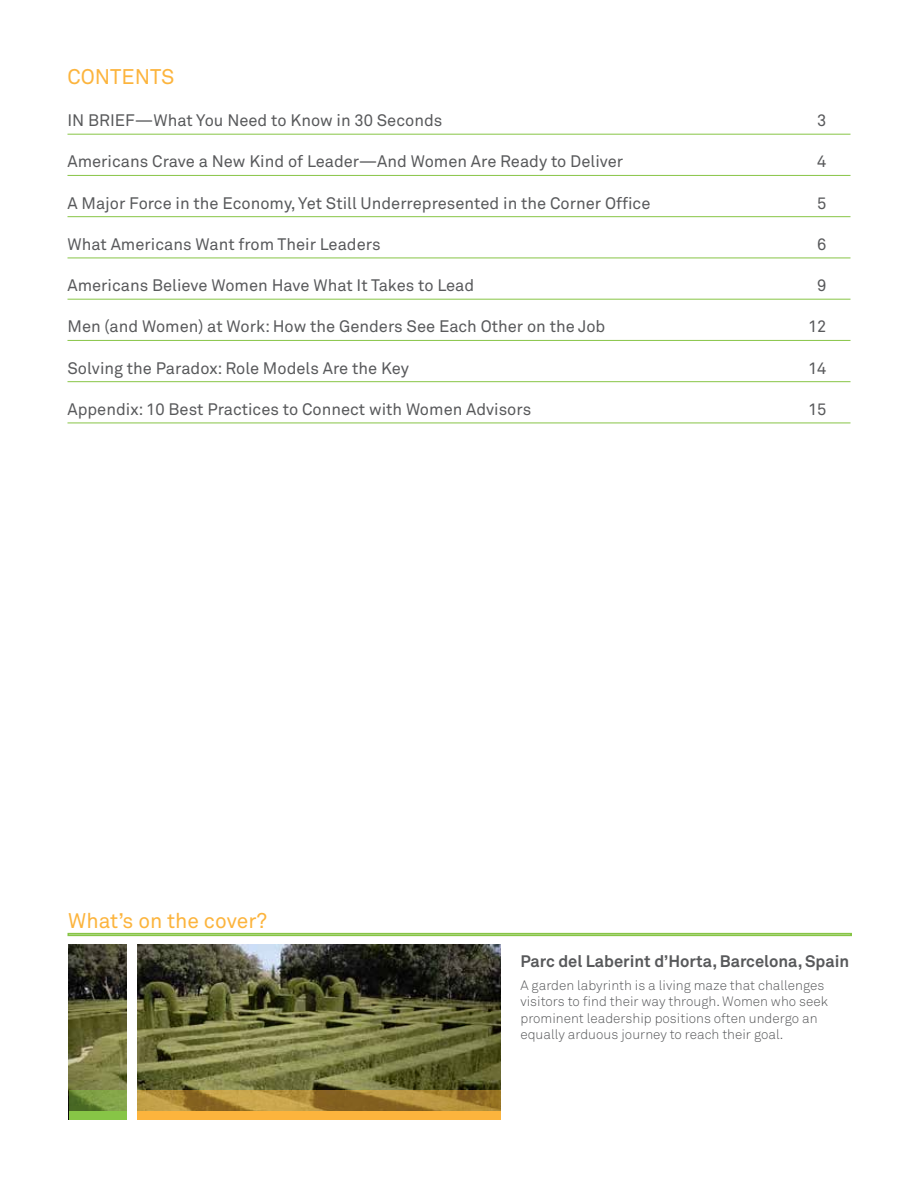
<style>
.page{position:relative;width:918px;height:1188px;background:#fff}
.page>*{position:absolute;margin:0;border:0;box-sizing:border-box;transform-origin:0 0}
.t1{font:21px "Akkurat Pro";color:#fcb43d}
.t2{font:16.5px "Akkurat Pro";color:#58595b}
.t3{font:700 16.5px "Akkurat Pro";color:#58595b}
.t4{font:13.5px/16.2px "Akkurat Light Pro";color:#58595b}
</style>
<div class="page">
<hr style="left:68px;top:134px;width:782px;height:1px;background:#87c546">
<hr style="left:68px;top:175px;width:782px;height:1px;background:#87c546">
<hr style="left:68px;top:216px;width:782px;height:1px;background:#87c546">
<hr style="left:68px;top:258px;width:782px;height:1px;background:#87c546">
<hr style="left:68px;top:299px;width:782px;height:1px;background:#87c546">
<hr style="left:68px;top:340px;width:782px;height:1px;background:#87c546">
<hr style="left:68px;top:381px;width:782px;height:1px;background:#87c546">
<hr style="left:68px;top:423px;width:782px;height:1px;background:#87c546">
<div style="left:68px;top:933px;width:784px;height:3px;border:2px solid #87c546"></div>
<img style="left:69px;top:944px;width:432px;height:146px">
<div style="left:137px;top:1111px;width:364px;height:8px;background:#fcb43d"></div>
<svg style="left:137px;top:1090px;width:364px;height:21px"></svg>
<svg style="left:69px;top:1090px;width:58px;height:21px"></svg>
<div style="left:69px;top:1111px;width:58px;height:8px;background:#87c546"></div>
<div style="left:127px;top:939px;width:10px;height:185px;background:#fff"></div>
<p class="t1" style="left:68px;top:64px;width:108px">Contents</p>
<p class="t2" style="left:68px;top:111px;width:376px">IN BRIEF—What You Need to Know in 30 Seconds</p>
<p class="t2" style="left:817px;top:111px;width:11px">3</p>
<p class="t2" style="left:68px;top:152px;width:557px">Americans Crave a N ew Kind of Leader—And Women Are Ready to Deliver</p>
<p class="t2" style="left:817px;top:152px;width:11px">4</p>
<p class="t2" style="left:68px;top:193px;width:585px">A Major Force in the Economy, Yet Still Underrepresented in the Corner Office</p>
<p class="t2" style="left:817px;top:193px;width:11px">5</p>
<p class="t2" style="left:68px;top:235px;width:315px">What Americans Want from Their Leaders</p>
<p class="t2" style="left:817px;top:235px;width:11px">6</p>
<p class="t2" style="left:68px;top:276px;width:408px">Americans Believe Women Have What It Takes to Lead</p>
<p class="t2" style="left:817px;top:276px;width:11px">9</p>
<p class="t2" style="left:68px;top:317px;width:539px">Men (and Women) at Work: How the Genders See Each Other on the Job</p>
<p class="t2" style="left:808px;top:317px;width:20px">12</p>
<p class="t2" style="left:68px;top:358px;width:343px">Solving the Paradox: Role Models Are the Key</p>
<p class="t2" style="left:808px;top:358px;width:20px">14</p>
<p class="t2" style="left:68px;top:400px;width:465px">Appendix: 10 Best Practices to Connect with Women Advisors</p>
<p class="t2" style="left:808px;top:400px;width:20px">15</p>
<p class="t1" style="left:68px;top:909px;width:200px">What’s on the cover?</p>
<p class="t3" style="left:520px;top:951px;width:330px">Parc del Laberint d’Horta, Barcelona, Spain</p>
<p class="t4" style="left:520px;top:978px;width:309px">A garden labyrinth is a living maze that challenges visitors to find their way through. Women who seek prominent leadership positions often undergo an equally arduous journey to reach their goal.</p>
</div>
